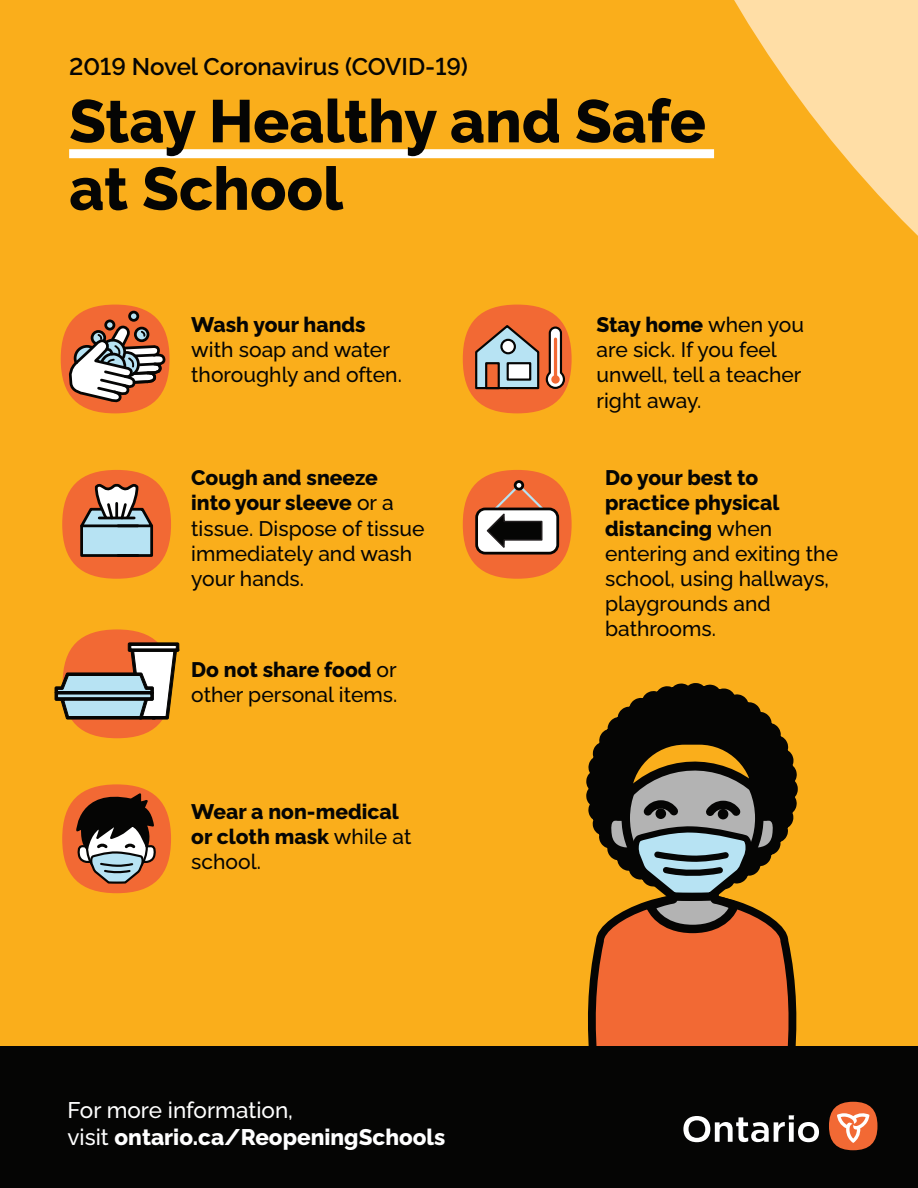
<style>
.page{position:relative;width:918px;height:1188px;background:#faae1b}
.page>*{position:absolute;margin:0;border:0;box-sizing:border-box;transform-origin:0 0}
.t1{font:800 60px/67.5px "Raleway";color:#050504}
.t2{font:600 24px "Raleway";color:#050504}
.t3{font:800 22.5px/27px "Raleway";color:#fff}
.t4{font:500 21px/25.2px "Raleway";color:#050504}
.t5{font:800 21px/25.2px "Raleway";color:#050504}
.s1{font-weight:800}
.s2{font-weight:500}
</style>
<div class="page">
<svg style="left:586px;top:683px;width:212px;height:323px"></svg>
<svg style="left:590px;top:687px;width:204px;height:360px"></svg>
<svg style="left:618px;top:731px;width:152px;height:316px;background:#9f6746"></svg>
<div style="left:0;top:1047px;width:918px;height:141px;background:#050504"></div>
<div style="left:829px;top:1102px;width:48px;height:48px;background:#f26934;border-radius:50%"></div>
<svg style="left:837px;top:1113px;width:32px;height:30px"></svg>
<svg style="left:683px;top:1115px;width:136px;height:27px"></svg>
<div style="left:463px;top:305px;width:109px;height:108px;background:#f26934;border-radius:50%"></div>
<svg style="left:474px;top:321px;width:92px;height:69px"></svg>
<div style="left:485px;top:362px;width:15px;height:27px;background:#f26934;border:2px solid #050504"></div>
<div style="left:507px;top:362px;width:24px;height:19px;background:#fff;border:2px solid #050504"></div>
<div style="left:501px;top:340px;width:14px;height:13px;background:#fff;border-radius:50%"></div>
<div style="left:500px;top:339px;width:16px;height:15px;border:2px solid #050504;border-radius:50%"></div>
<div style="left:61px;top:305px;width:109px;height:108px;background:#f26934;border-radius:50%"></div>
<div style="left:63px;top:629px;width:108px;height:109px;background:#f26934;border-radius:50%"></div>
<svg style="left:54px;top:642px;width:126px;height:78px"></svg>
<div style="left:62px;top:470px;width:109px;height:109px;background:#f26934;border-radius:50%"></div>
<svg style="left:67px;top:304px;width:98px;height:275px"></svg>
<hr style="left:115px;top:503px;width:3px;height:15px;background:#050504">
<div style="left:62px;top:784px;width:109px;height:109px;background:#f26934;border-radius:50%"></div>
<svg style="left:75px;top:789px;width:81px;height:96px"></svg>
<div style="left:463px;top:470px;width:109px;height:109px;background:#f26934;border-radius:50%"></div>
<div style="left:477px;top:509px;width:81px;height:44px;background:#fff;border-radius:9px"></div>
<div style="left:475px;top:508px;width:84px;height:47px;border:3px solid #050504;border-radius:9px"></div>
<svg style="left:485px;top:482px;width:64px;height:66px"></svg>
<div style="left:515px;top:482px;width:8px;height:7px;background:#fff;border-radius:50%"></div>
<div style="left:514px;top:480px;width:10px;height:11px;border:3px solid #050504;border-radius:50%"></div>
<svg style="left:615px;top:0;width:303px;height:236px"></svg>
<div style="left:69px;top:149px;width:645px;height:9px;background:#fff"></div>
<p class="t2" style="left:69px;top:48px;width:400px">2019 Novel Coronavirus (COVID-19)</p>
<h1 class="t1" style="left:69px;top:82px;width:638px">Stay Healthy and Safe at School</h1>
<p class="t5" style="left:191px;top:310px;width:176px">Wash your hands</p>
<p class="t4" style="left:191px;top:335px;width:212px">with soap and water thoroughly and often.</p>
<p class="t4" style="left:596px;top:310px;width:209px"><span class="s1">Stay home</span> when you are sick. If you feel unwell, tell a teacher right away.</p>
<p class="t4" style="left:191px;top:463px;width:235px"><span class="s1">Cough and sneeze<br>into your sleeve</span> or a tissue. Dispose of tissue immediately and wash your hands.</p>
<p class="t4" style="left:605px;top:463px;width:234px"><span class="s1">Do your best to practice physical distancing</span> when entering and exiting the school, using hallways, playgrounds and bathrooms.</p>
<p class="t4" style="left:191px;top:655px;width:208px"><span class="s1">Do not share food</span> or other personal items.</p>
<p class="t5" style="left:191px;top:797px;width:222px">Wear a non-medical or cloth mask <span class="s2">while at school.</span></p>
<p class="t3" style="left:67px;top:1094px;width:379px"><span class="s2">For more information,<br>visit</span> ontario.ca/ReopeningSchools</p>
</div>
